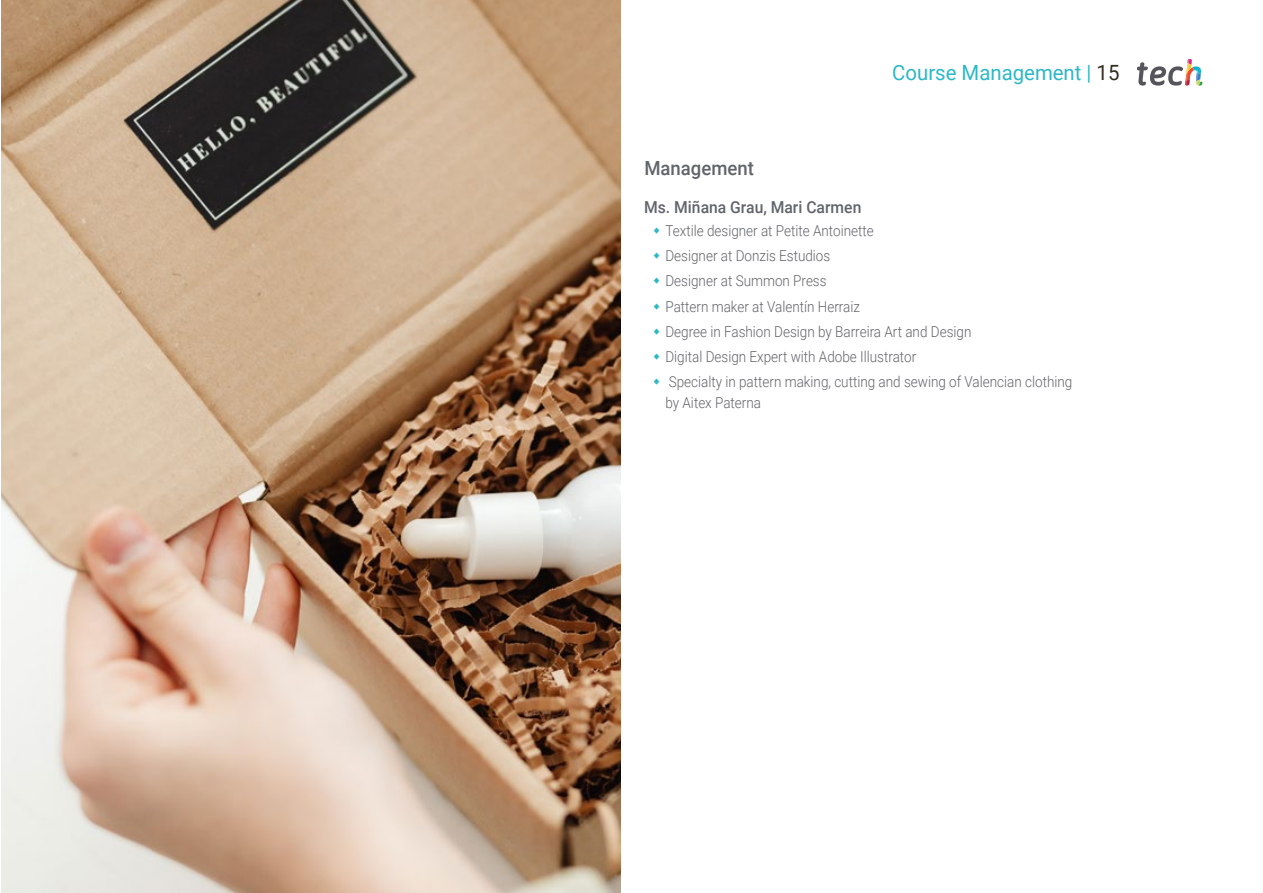
<style>
.page{position:relative;width:1263px;height:893px;background:#fff}
.page>*{position:absolute;margin:0;border:0;box-sizing:border-box;transform-origin:0 0}
.t1{font:21px "Roboto";color:#2db8c5}
.t2{font:500 19.5px "Roboto";color:#61646a;scale:.95 1}
.t3{font:500 16.5px "Roboto";color:#61646a;scale:.95 1}
.t4{font:300 15px/25.2px "Roboto";color:#61646a;scale:.9 1}
.s1{color:#312e20}
</style>
<div class="page">
<img style="left:1px;top:0;width:620px;height:893px">
<svg style="left:1137px;top:59px;width:65px;height:27px"></svg>
<h1 class="t1" style="left:892px;top:57px;width:229px">Course Management | <span class="s1">15</span></h1>
<h2 class="t2" style="left:644px;top:154px;width:117px">Management</h2>
<p class="t3" style="left:644px;top:195px;width:230px">Ms. Miñana Grau, Mari Carmen</p>
<p class="t4" style="left:665px;top:217px;width:454px">Textile designer at Petite Antoinette<br>Designer at Donzis Estudios<br>Designer at Summon Press<br>Pattern maker at Valentín Herraiz<br>Degree in Fashion Design by Barreira Art and Design<br>Digital Design Expert with Adobe Illustrator<br>Specialty in pattern making, cutting and sewing of Valencian clothing</p>
<p class="t4" style="left:665px;top:390px;width:108px">by Aitex Paterna</p>
</div>
